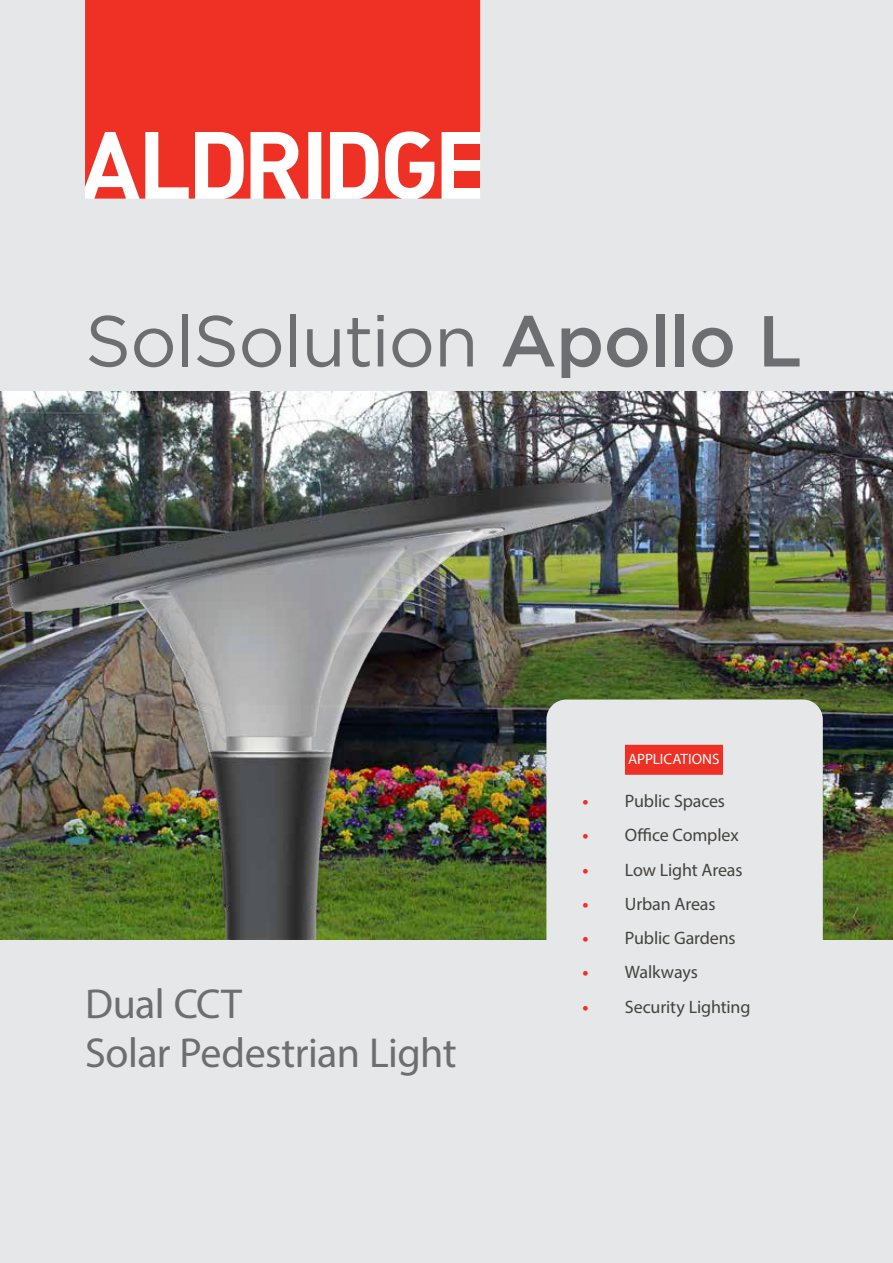
<style>
.page{position:relative;width:893px;height:1263px;background:#e6e7e8}
.page>*{position:absolute;margin:0;border:0;box-sizing:border-box;transform-origin:0 0}
.t1{font:72px "Gotham";letter-spacing:-.015em;color:#6d6e71}
.t2{font:42px/49.2px "Myriad Pro";letter-spacing:-.015em;color:#6d6e71}
.t3{font:18px "Myriad Pro";letter-spacing:-.01em;color:#454340}
.t4{font:15px "Myriad Pro";letter-spacing:-.005em;color:#fff}
.s1{font-weight:500}
.s2{font-weight:700;color:#ee3124}
</style>
<div class="page">
<svg style="left:85px;top:0;width:395px;height:199px;background:#ef3f33"></svg>
<svg style="left:330px;top:132px;width:49px;height:67px;background:#f8b4b0"></svg>
<svg style="left:195px;top:132px;width:49px;height:67px;background:#f8b5b0"></svg>
<svg style="left:85px;top:132px;width:104px;height:67px;background:#f48982"></svg>
<svg style="left:250px;top:132px;width:51px;height:67px;background:#f8b2ad"></svg>
<img style="left:666px;top:391px;width:227px;height:549px">
<div style="left:546px;top:699px;width:277px;height:378px;background:#e6e7e8;border-radius:20px"></div>
<div style="left:625px;top:745px;width:98px;height:30px;background:#ee3124"></div>
<img style="left:0;top:391px;width:666px;height:549px">
<h1 class="t1" style="left:85px;top:295px;width:719px">SolSolution <span class="s1">Apollo L</span></h1>
<h2 class="t2" style="left:85px;top:978px;width:373px">Dual CCT<br>Solar Pedestrian Light</h2>
<p class="t4" style="left:628px;top:750px;width:93px">APPLICATIONS</p>
<p class="t3" style="left:582px;top:790px;width:144px"><span class="s2">•</span> Public Spaces</p>
<p class="t3" style="left:582px;top:824px;width:158px"><span class="s2">•</span> Office Complex</p>
<p class="t3" style="left:582px;top:858px;width:162px"><span class="s2">•</span> Low Light Areas</p>
<p class="t3" style="left:582px;top:893px;width:135px"><span class="s2">•</span> Urban Areas</p>
<p class="t3" style="left:582px;top:927px;width:155px"><span class="s2">•</span> Public Gardens</p>
<p class="t3" style="left:582px;top:961px;width:117px"><span class="s2">•</span> Walkways</p>
<p class="t3" style="left:582px;top:995px;width:170px"><span class="s2">•</span> Security Lighting</p>
</div>
